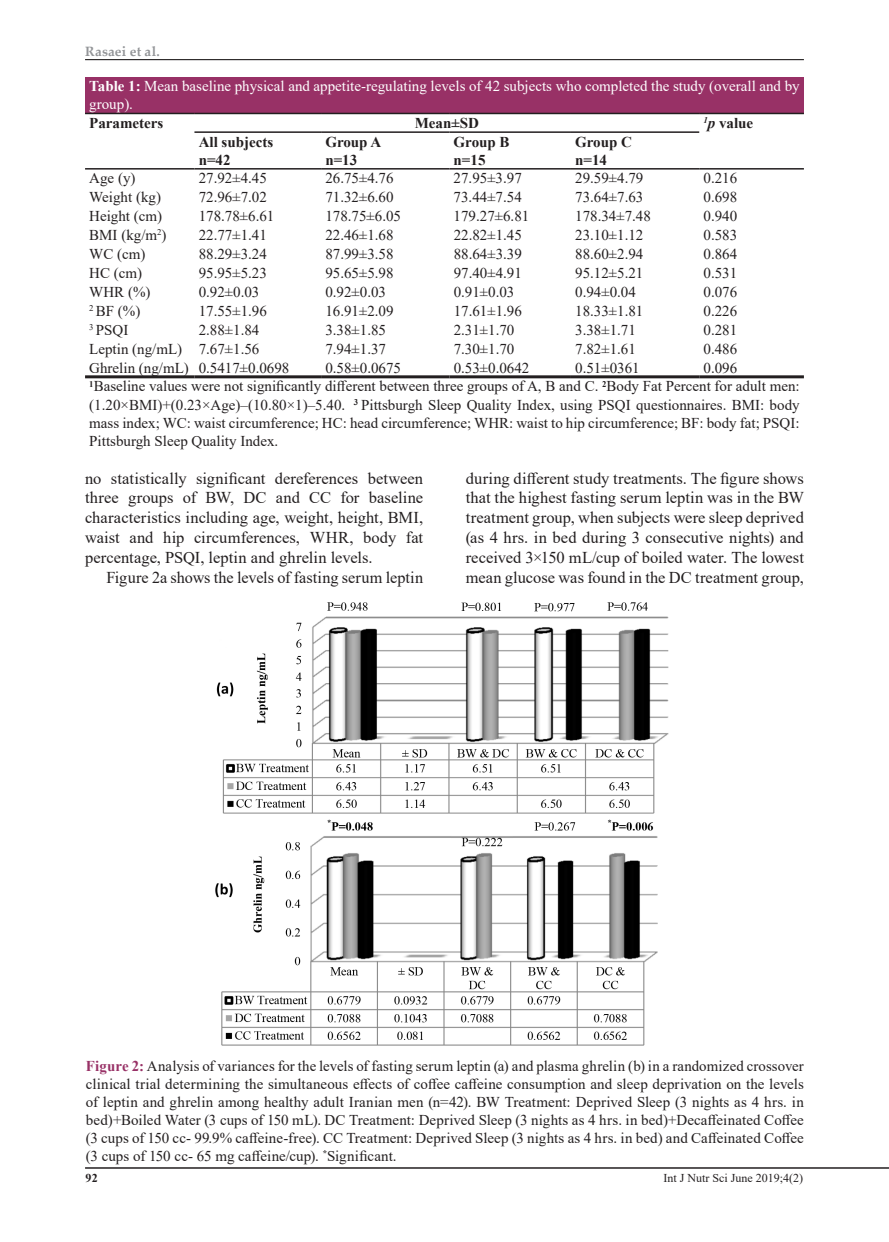
<style>
.page{position:relative;width:889px;height:1242px;background:#fff}
.page>*{position:absolute;margin:0;border:0;box-sizing:border-box;transform-origin:0 0}
.t1{font:16.5px/19.8px "Times New Roman";color:#231f20;text-align:justify}
.t2{font:15px/18px "Times New Roman";color:#231f20}
.t3{font:15px/18px "Times New Roman";color:#fff}
.t4{font:700 15px/18px "Times New Roman";color:#231f20}
.t5{font:700 13.5px "Palatino Linotype";letter-spacing:.015em;color:#939598}
.t6{font:12px "Times New Roman";color:#231f20}
.t7{font:700 12px "Times New Roman";color:#231f20}
.s1{font-weight:700}
.s2{font-style:italic}
.s3{font-weight:700;color:#983166}
</style>
<div class="page">
<hr style="left:85px;top:59px;width:719px;height:1px;background:#231f20">
<hr style="left:85px;top:1167px;width:804px;height:1px;background:#231f20">
<div style="left:85px;top:77px;width:719px;height:36px;background:#983166"></div>
<hr style="left:85px;top:113px;width:109px;height:1px;background:#231f20">
<hr style="left:85px;top:168px;width:109px;height:2px;background:#231f20">
<hr style="left:194px;top:113px;width:127px;height:1px;background:#231f20">
<hr style="left:321px;top:113px;width:128px;height:1px;background:#231f20">
<hr style="left:449px;top:113px;width:122px;height:1px;background:#231f20">
<hr style="left:571px;top:113px;width:128px;height:1px;background:#231f20">
<hr style="left:699px;top:113px;width:105px;height:1px;background:#231f20">
<hr style="left:699px;top:168px;width:105px;height:2px;background:#231f20">
<hr style="left:194px;top:131px;width:127px;height:2px;background:#231f20">
<hr style="left:321px;top:131px;width:128px;height:2px;background:#231f20">
<hr style="left:449px;top:131px;width:122px;height:2px;background:#231f20">
<hr style="left:571px;top:131px;width:128px;height:2px;background:#231f20">
<hr style="left:194px;top:168px;width:127px;height:2px;background:#231f20">
<hr style="left:321px;top:168px;width:128px;height:2px;background:#231f20">
<hr style="left:449px;top:168px;width:122px;height:2px;background:#231f20">
<hr style="left:571px;top:168px;width:128px;height:2px;background:#231f20">
<hr style="left:85px;top:375px;width:109px;height:3px;background:#231f20">
<hr style="left:194px;top:375px;width:127px;height:3px;background:#231f20">
<hr style="left:321px;top:375px;width:128px;height:3px;background:#231f20">
<hr style="left:449px;top:375px;width:122px;height:3px;background:#231f20">
<hr style="left:571px;top:375px;width:128px;height:3px;background:#231f20">
<hr style="left:699px;top:375px;width:105px;height:3px;background:#231f20">
<img style="left:215px;top:602px;width:454px;height:444px">
<p class="t5" style="left:85px;top:41px;width:76px">Rasaei et al.</p>
<p class="t3" style="left:89px;top:77px;width:712px"><span class="s1">Table 1:</span> Mean baseline physical and appetite-regulating levels of 42 subjects who completed the study (overall and by group).</p>
<p class="t4" style="left:89px;top:113px;width:76px">Parameters</p>
<p class="t4" style="left:415px;top:113px;width:66px">Mean±SD</p>
<p class="t4" style="left:703px;top:113px;width:51px"><sup>1</sup><span class="s2">p</span> value</p>
<p class="t4" style="left:199px;top:132px;width:76px">All subjects n=42</p>
<p class="t4" style="left:325px;top:132px;width:57px">Group A n=13</p>
<p class="t4" style="left:453px;top:132px;width:57px">Group B n=15</p>
<p class="t4" style="left:575px;top:132px;width:58px">Group C n=14</p>
<p class="t2" style="left:89px;top:169px;width:48px">Age (y)</p>
<p class="t2" style="left:199px;top:169px;width:70px">27.92±4.45</p>
<p class="t2" style="left:325px;top:169px;width:70px">26.75±4.76</p>
<p class="t2" style="left:453px;top:169px;width:70px">27.95±3.97</p>
<p class="t2" style="left:575px;top:169px;width:70px">29.59±4.79</p>
<p class="t2" style="left:703px;top:169px;width:35px">0.216</p>
<p class="t2" style="left:89px;top:188px;width:73px">Weight (kg)</p>
<p class="t2" style="left:199px;top:188px;width:70px">72.96±7.02</p>
<p class="t2" style="left:325px;top:188px;width:70px">71.32±6.60</p>
<p class="t2" style="left:453px;top:188px;width:70px">73.44±7.54</p>
<p class="t2" style="left:575px;top:188px;width:70px">73.64±7.63</p>
<p class="t2" style="left:703px;top:188px;width:35px">0.698</p>
<p class="t2" style="left:89px;top:207px;width:74px">Height (cm)</p>
<p class="t2" style="left:199px;top:207px;width:77px">178.78±6.61</p>
<p class="t2" style="left:325px;top:207px;width:77px">178.75±6.05</p>
<p class="t2" style="left:453px;top:207px;width:77px">179.27±6.81</p>
<p class="t2" style="left:575px;top:207px;width:77px">178.34±7.48</p>
<p class="t2" style="left:703px;top:207px;width:35px">0.940</p>
<p class="t2" style="left:89px;top:226px;width:79px">BMI (kg/m<sup>2</sup>)</p>
<p class="t2" style="left:199px;top:226px;width:70px">22.77±1.41</p>
<p class="t2" style="left:325px;top:226px;width:70px">22.46±1.68</p>
<p class="t2" style="left:453px;top:226px;width:70px">22.82±1.45</p>
<p class="t2" style="left:575px;top:226px;width:70px">23.10±1.12</p>
<p class="t2" style="left:703px;top:226px;width:35px">0.583</p>
<p class="t2" style="left:89px;top:245px;width:58px">WC (cm)</p>
<p class="t2" style="left:199px;top:245px;width:70px">88.29±3.24</p>
<p class="t2" style="left:325px;top:245px;width:70px">87.99±3.58</p>
<p class="t2" style="left:453px;top:245px;width:70px">88.64±3.39</p>
<p class="t2" style="left:575px;top:245px;width:70px">88.60±2.94</p>
<p class="t2" style="left:703px;top:245px;width:35px">0.864</p>
<p class="t2" style="left:89px;top:263px;width:54px">HC (cm)</p>
<p class="t2" style="left:199px;top:263px;width:70px">95.95±5.23</p>
<p class="t2" style="left:325px;top:263px;width:70px">95.65±5.98</p>
<p class="t2" style="left:453px;top:263px;width:70px">97.40±4.91</p>
<p class="t2" style="left:575px;top:263px;width:70px">95.12±5.21</p>
<p class="t2" style="left:703px;top:263px;width:35px">0.531</p>
<p class="t2" style="left:89px;top:282px;width:63px">WHR (%)</p>
<p class="t2" style="left:199px;top:282px;width:62px">0.92±0.03</p>
<p class="t2" style="left:325px;top:282px;width:62px">0.92±0.03</p>
<p class="t2" style="left:453px;top:282px;width:62px">0.91±0.03</p>
<p class="t2" style="left:575px;top:282px;width:62px">0.94±0.04</p>
<p class="t2" style="left:703px;top:282px;width:35px">0.076</p>
<p class="t2" style="left:89px;top:301px;width:53px"><sup>2</sup> BF (%)</p>
<p class="t2" style="left:199px;top:301px;width:70px">17.55±1.96</p>
<p class="t2" style="left:325px;top:301px;width:70px">16.91±2.09</p>
<p class="t2" style="left:453px;top:301px;width:70px">17.61±1.96</p>
<p class="t2" style="left:575px;top:301px;width:70px">18.33±1.81</p>
<p class="t2" style="left:703px;top:301px;width:35px">0.226</p>
<p class="t2" style="left:89px;top:320px;width:41px"><sup>3</sup> PSQI</p>
<p class="t2" style="left:199px;top:320px;width:62px">2.88±1.84</p>
<p class="t2" style="left:325px;top:320px;width:62px">3.38±1.85</p>
<p class="t2" style="left:453px;top:320px;width:62px">2.31±1.70</p>
<p class="t2" style="left:575px;top:320px;width:62px">3.38±1.71</p>
<p class="t2" style="left:703px;top:320px;width:35px">0.281</p>
<p class="t2" style="left:89px;top:339px;width:172px">Leptin (ng/mL) 7.67±1.56</p>
<p class="t2" style="left:325px;top:339px;width:62px">7.94±1.37</p>
<p class="t2" style="left:453px;top:339px;width:62px">7.30±1.70</p>
<p class="t2" style="left:575px;top:339px;width:62px">7.82±1.61</p>
<p class="t2" style="left:703px;top:339px;width:35px">0.486</p>
<p class="t2" style="left:89px;top:358px;width:202px">Ghrelin (ng/mL) 0.5417±0.0698</p>
<p class="t2" style="left:325px;top:358px;width:77px">0.58±0.0675</p>
<p class="t2" style="left:453px;top:358px;width:77px">0.53±0.0642</p>
<p class="t2" style="left:575px;top:358px;width:66px">0.51±0361</p>
<p class="t2" style="left:89px;top:358px;width:712px;text-indent:614px">0.096<br><sup>1</sup>Baseline values were not significantly different between three groups of A, B and C. <sup>2</sup>Body Fat Percent for adult men: (1.20×BMI)+(0.23×Age)–(10.80×1)–5.40. <sup>3</sup> Pittsburgh Sleep Quality Index, using PSQI questionnaires. BMI: body mass index; WC: waist circumference; HC: head circumference; WHR: waist to hip circumference; BF: body fat; PSQI:<br>Pittsburgh Sleep Quality Index.</p>
<p class="t1" style="left:85px;top:467px;width:340px">no statistically significant dereferences between three groups of BW, DC and CC for baseline characteristics including age, weight, height, BMI, waist and hip circumferences, WHR, body fat percentage, PSQI, leptin and ghrelin levels.</p>
<p class="t1" style="left:106px;top:566px;width:318px">Figure 2a shows the levels of fasting serum leptin</p>
<p class="t1" style="left:466px;top:467px;width:340px">during different study treatments. The figure shows that the highest fasting serum leptin was in the BW treatment group, when subjects were sleep deprived (as 4 hrs. in bed during 3 consecutive nights) and received 3×150 mL/cup of boiled water. The lowest mean glucose was found in the DC treatment group,</p>
<p class="t2" style="left:86px;top:1056px;width:719px;text-align:justify"><span class="s3">Figure 2:</span> Analysis of variances for the levels of fasting serum leptin (a) and plasma ghrelin (b) in a randomized crossover clinical trial determining the simultaneous effects of coffee caffeine consumption and sleep deprivation on the levels of leptin and ghrelin among healthy adult Iranian men (n=42). BW Treatment: Deprived Sleep (3 nights as 4 hrs. in bed)+Boiled Water (3 cups of 150 mL). DC Treatment: Deprived Sleep (3 nights as 4 hrs. in bed)+Decaffeinated Coffee (3 cups of 150 cc- 99.9% caffeine-free). CC Treatment: Deprived Sleep (3 nights as 4 hrs. in bed) and Caffeinated Coffee (3 cups of 150 cc- 65 mg caffeine/cup). <sup>*</sup>Significant.</p>
<p class="t7" style="left:86px;top:1169px;width:14px">92</p>
<p class="t6" style="left:663px;top:1169px;width:141px">Int J Nutr Sci June 2019;4(2)</p>
</div>
